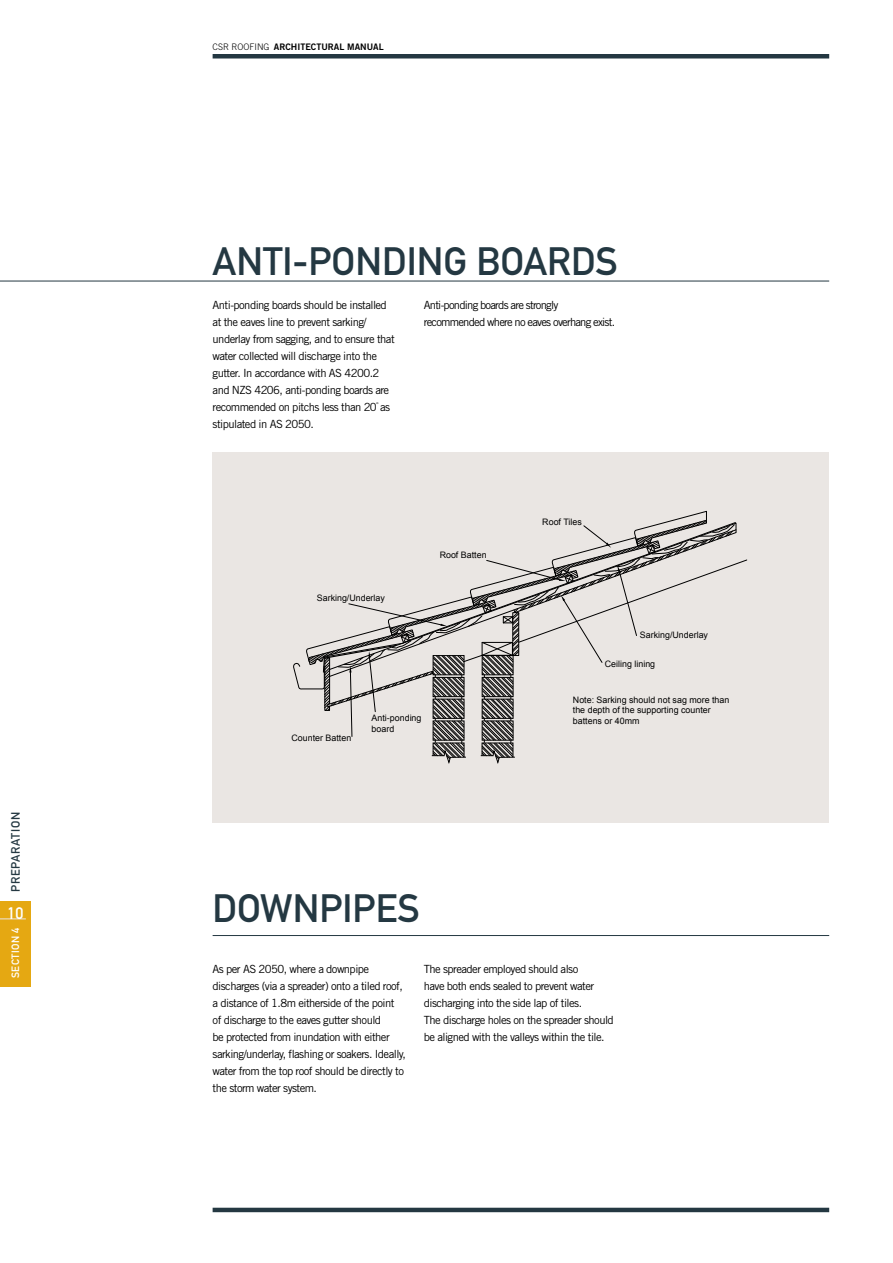
<style>
.page{position:relative;width:893px;height:1263px;background:#fff}
.page>*{position:absolute;margin:0;border:0;box-sizing:border-box;transform-origin:0 0}
.t1{font:39px "DIN Mittelschrift";color:#243842}
.t2{font:16.5px "DIN Mittelschrift";color:#fff}
.t3{font:12px "DIN Mittelschrift";letter-spacing:.06em;color:#243842}
.t4{font:11.25px/17px "Trade Gothic";letter-spacing:-.05em;color:#000}
.t5{font:11.25px/17px "Trade Gothic";letter-spacing:-.07em;color:#000}
.t6{font:10.5px "DIN Mittelschrift";color:#fff}
.t7{font:9px "Trade Gothic Bold Two";color:#000}
.t8{font:8.85px/10.6px "Arial";color:#000}
.s1{font-family:"Trade Gothic";font-weight:300}
</style>
<div class="page">
<div style="left:213px;top:54px;width:616px;height:5px;background:#243842"></div>
<hr style="left:213px;top:1208px;width:616px;height:4px;background:#243842">
<div style="left:0;top:901px;width:30px;height:85px;background:#e5a812"></div>
<svg style="left:0;top:919px;width:26px;height:1px"></svg>
<hr style="left:0;top:281px;width:829px;height:1px;background:#243842">
<hr style="left:213px;top:935px;width:616px;height:1px;background:#243842">
<div style="left:213px;top:452px;width:616px;height:371px;background:#eae6e3"></div>
<svg style="left:293px;top:511px;width:455px;height:253px"></svg>
<p class="t3" style="left:9px;top:892px;width:80px;rotate:-90deg">PREPARATION</p>
<h2 class="t2" style="left:7px;top:903px;width:17px">10</h2>
<p class="t6" style="left:9px;top:978px;width:52px;rotate:-90deg">SECTION 4</p>
<p class="t7" style="left:213px;top:41px;width:173px"><span class="s1">CSR ROOFING</span> ARCHITECTURAL MANUAL</p>
<h1 class="t1" style="left:213px;top:239px;width:405px">ANTI-PON DING BOARDS</h1>
<p class="t4" style="left:213px;top:297px;width:184px">Anti-ponding boards should be installed at the eaves line to prevent sarking/ underlay from sagging, and to ensure that water collected will discharge into the gutter. In accordance with AS 4200.2 and NZS 4206, anti-ponding boards are recommended on pitchs less than 20<sup>°</sup> as stipulated in AS 2050.</p>
<p class="t5" style="left:424px;top:297px;width:193px">Anti-ponding boards are strongly recommended where no eaves overhang exist.</p>
<p class="t8" style="left:317px;top:592px;width:70px">Sarking/Underlay</p>
<p class="t8" style="left:440px;top:549px;width:48px">Roof Batten</p>
<p class="t8" style="left:292px;top:732px;width:61px">Counter Batten</p>
<p class="t8" style="left:372px;top:713px;width:51px">Anti-ponding board</p>
<p class="t8" style="left:542px;top:517px;width:41px">Roof Tiles</p>
<p class="t8" style="left:640px;top:629px;width:70px">Sarking/Underlay</p>
<p class="t8" style="left:605px;top:658px;width:52px">Ceiling lining</p>
<p class="t8" style="left:573px;top:694px;width:158px">Note: Sarking should not sag more than the depth of the supporting counter battens or 40mm</p>
<h1 class="t1" style="left:213px;top:885px;width:184px">DOWNPIPES</h1>
<p class="t4" style="left:213px;top:960px;width:195px">As per AS 2050, where a downpipe discharges (via a spreader) onto a tiled roof, a distance of 1.8m eitherside of the point of discharge to the eaves gutter should<br>be protected from inundation with either sarking/underlay, flashing or soakers. Ideally, water from the top roof should be directly to the storm water system.</p>
<p class="t4" style="left:424px;top:960px;width:192px">The spreader employed should also<br>have both ends sealed to prevent water discharging into the side lap of tiles.<br>The discharge holes on the spreader should be aligned with the valleys within the tile.</p>
</div>
